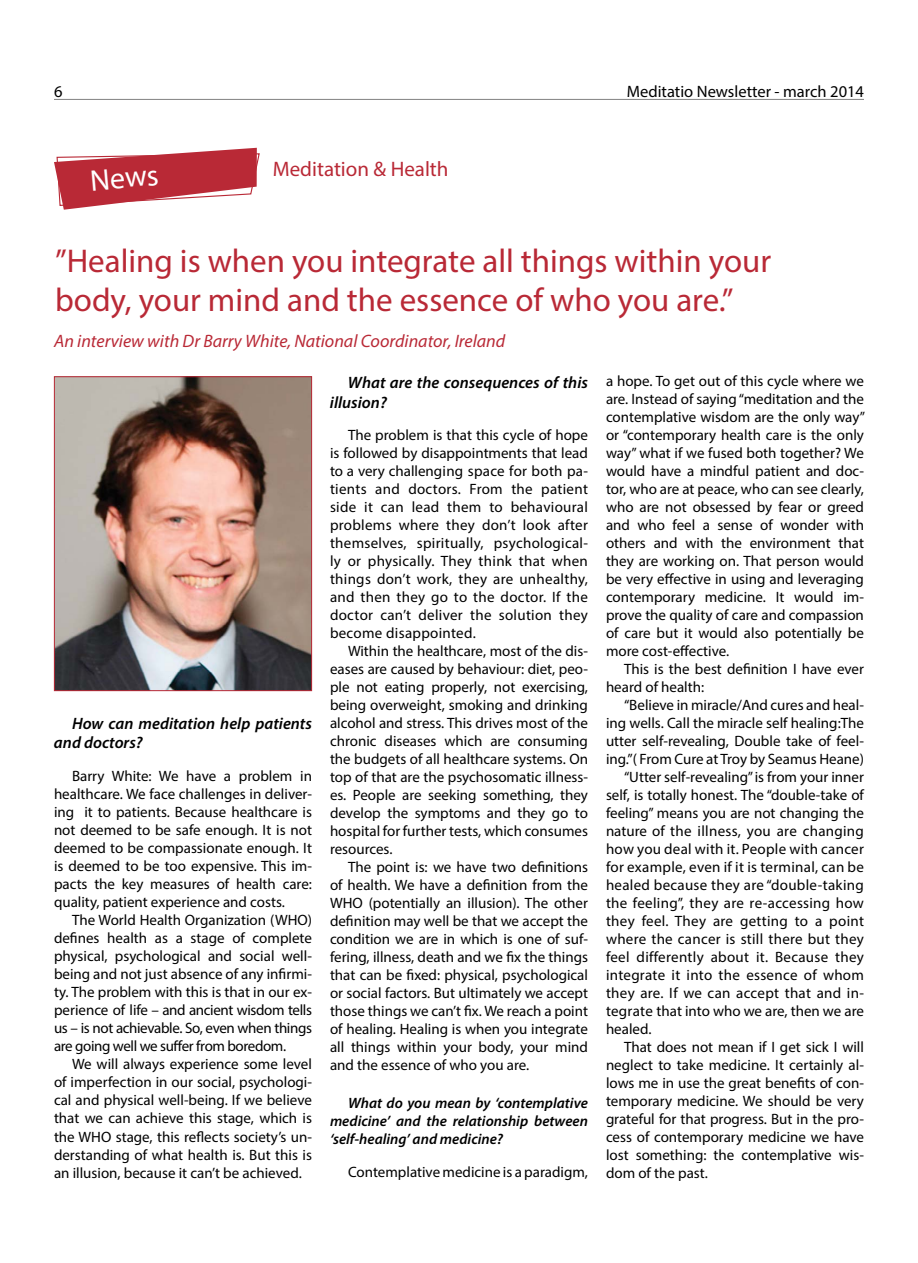
<style>
.page{position:relative;width:918px;height:1263px;background:#fff}
.page>*{position:absolute;margin:0;border:0;box-sizing:border-box;transform-origin:0 0}
.t1{font:33px/39.6px "Myriad Pro";color:#b92936}
.t2{font:30px "Myriad Pro";color:#fff}
.t3{font:21px "Myriad Pro";color:#b92936}
.t4{font:italic 18px "Myriad Pro";color:#b92936}
.t5{font:italic 600 16.5px/19.8px "Myriad Pro";color:#000}
.t6{font:16.5px "Myriad Pro";color:#000}
.t7{font:15px/18px "Myriad Pro";color:#000;text-align:justify}
.t8{font:15px "Myriad Pro";letter-spacing:.02em;color:#000}
.t9{font:italic 600 15px/18px "Myriad Pro";color:#000;text-align:justify}
</style>
<div class="page">
<hr style="left:54px;top:99px;width:810px;height:1px;background:#000">
<svg style="left:54px;top:148px;width:206px;height:62px"></svg>
<img style="left:56px;top:378px;width:254px;height:311px">
<div style="left:54px;top:376px;width:258px;height:315px;border:1px solid #b92936"></div>
<p class="t6" style="left:54px;top:82px;width:10px">6</p>
<p class="t6" style="left:627px;top:82px;width:239px">Meditatio Newsletter - march 2014</p>
<h2 class="t2" style="left:89px;top:162px;width:70px;rotate:-5deg">News</h2>
<h3 class="t3" style="left:273px;top:156px;width:177px">Meditation &amp; Health</h3>
<h1 class="t1" style="left:55px;top:240px;width:718px">”Healing is when you integrate all things within your body, your mind and the essence of who you are.”</h1>
<p class="t4" style="left:54px;top:330px;width:453px">An interview with Dr Barry White, National Coordinator, Ireland</p>
<p class="t5" style="left:54px;top:713px;width:260px;text-indent:18px">How can meditation help patients and doctors?</p>
<p class="t7" style="left:54px;top:767px;width:260px;text-indent:18px">Barry White: We have a problem in healthcare. We face challenges in deliver&shy;ing it to patients. Because healthcare is not deemed to be safe enough. It is not deemed to be compassionate enough. It is deemed to be too expensive. This im&shy;pacts the key measures of health care: quality, patient experience and costs.</p>
<p class="t7" style="left:54px;top:911px;width:260px;text-indent:18px">The World Health Organization (WHO) defines health as a stage of complete physical, psychological and social well&shy;being and not just absence of any infirmi&shy;ty. The problem with this is that in our ex&shy;perience of life – and ancient wisdom tells us – is not achievable. So, even when things are going well we suffer from boredom.</p>
<p class="t7" style="left:54px;top:1055px;width:260px;text-indent:18px">We will always experience some level of imperfection in our social, psychologi&shy;cal and physical well-being. If we believe that we can achieve this stage, which is the WHO stage, this reflects society’s un&shy;derstanding of what health is. But this is an illusion, because it can’t be achieved.</p>
<p class="t5" style="left:330px;top:373px;width:260px;text-indent:18px">What are the consequences of this illusion?</p>
<p class="t7" style="left:330px;top:426px;width:260px;text-indent:18px">The problem is that this cycle of hope is followed by disappointments that lead to a very challenging space for both pa&shy;tients and doctors. From the patient side it can lead them to behavioural problems where they don’t look after themselves, spiritually, psychological&shy;ly or physically. They think that when things don’t work, they are unhealthy, and then they go to the doctor. If the doctor can’t deliver the solution they become disappointed.</p>
<p class="t7" style="left:330px;top:642px;width:260px;text-indent:18px">Within the healthcare, most of the dis&shy;eases are caused by behaviour: diet, peo&shy;ple not eating properly, not exercising, being overweight, smoking and drinking alcohol and stress. This drives most of the chronic diseases which are consuming the budgets of all healthcare systems. On top of that are the psychosomatic illness&shy;es. People are seeking something, they develop the symptoms and they go to hospital for further tests, which consumes resources.</p>
<p class="t7" style="left:330px;top:858px;width:260px;text-indent:18px">The point is: we have two definitions of health. We have a definition from the WHO (potentially an illusion). The other definition may well be that we accept the condition we are in which is one of suf&shy;fering, illness, death and we fix the things that can be fixed: physical, psychological or social factors. But ultimately we accept those things we can’t fix. We reach a point of healing. Healing is when you integrate all things within your body, your mind and the essence of who you are.</p>
<p class="t9" style="left:330px;top:1094px;width:260px;text-indent:18px">What do you mean by ‘contemplative medicine’ and the relationship between ‘self-healing’ and medicine?</p>
<p class="t7" style="left:348px;top:1162px;width:241px">Contemplative medicine is a paradigm,</p>
<p class="t7" style="left:606px;top:372px;width:261px">a hope. To get out of this cycle where we are. Instead of saying “meditation and the contemplative wisdom are the only way” or “contemporary health care is the only way” what if we fused both together? We would have a mindful patient and doc&shy;tor, who are at peace, who can see clearly, who are not obsessed by fear or greed and who feel a sense of wonder with others and with the environment that they are working on. That person would be very effective in using and leveraging contemporary medicine. It would im&shy;prove the quality of care and compassion of care but it would also potentially be more cost-effective.</p>
<p class="t7" style="left:606px;top:660px;width:260px;text-indent:18px">This is the best definition I have ever heard of health:</p>
<p class="t7" style="left:624px;top:696px;width:242px">“Believe in miracle/And cures and heal-</p>
<p class="t7" style="left:606px;top:714px;width:260px">ing wells. Call the miracle self healing:The</p>
<p class="t7" style="left:606px;top:732px;width:259px">utter self-revealing, Double take of feel-</p>
<p class="t7" style="left:606px;top:750px;width:260px">ing.”( From Cure at Troy by Seamus Heane)</p>
<p class="t7" style="left:624px;top:768px;width:241px">“Utter self-revealing” is from your inner</p>
<p class="t7" style="left:606px;top:786px;width:259px">self, is totally honest. The “double-take of</p>
<p class="t7" style="left:606px;top:804px;width:260px">feeling” means you are not changing the</p>
<p class="t8" style="left:606px;top:822px;width:259px">nature of the illness, you are changing</p>
<p class="t8" style="left:606px;top:840px;width:260px">how you deal with it. People with cancer</p>
<p class="t8" style="left:606px;top:858px;width:260px">for example, even if it is terminal, can be</p>
<p class="t8" style="left:606px;top:876px;width:259px">healed because they are “double-taking</p>
<p class="t8" style="left:606px;top:894px;width:259px">the feeling”, they are re-accessing how</p>
<p class="t8" style="left:606px;top:912px;width:260px">they feel. They are getting to a point</p>
<p class="t8" style="left:606px;top:930px;width:260px">where the cancer is still there but they</p>
<p class="t8" style="left:606px;top:948px;width:259px">feel differently about it. Because they</p>
<p class="t8" style="left:606px;top:966px;width:260px">integrate it into the essence of whom</p>
<p class="t8" style="left:606px;top:984px;width:259px">they are. If we can accept that and in-</p>
<p class="t7" style="left:606px;top:1002px;width:259px">tegrate that into who we are, then we are</p>
<p class="t7" style="left:606px;top:1020px;width:47px">healed.</p>
<p class="t7" style="left:624px;top:1038px;width:241px">That does not mean if I get sick I will</p>
<p class="t7" style="left:606px;top:1056px;width:259px">neglect to take medicine. It certainly al-</p>
<p class="t7" style="left:606px;top:1074px;width:260px">lows me in use the great benefits of con-</p>
<p class="t7" style="left:606px;top:1092px;width:259px">temporary medicine. We should be very</p>
<p class="t7" style="left:606px;top:1110px;width:259px">grateful for that progress. But in the pro-</p>
<p class="t7" style="left:606px;top:1128px;width:260px">cess of contemporary medicine we have</p>
<p class="t7" style="left:606px;top:1146px;width:259px">lost something: the contemplative wis-</p>
<p class="t7" style="left:606px;top:1164px;width:103px">dom of the past.</p>
</div>
